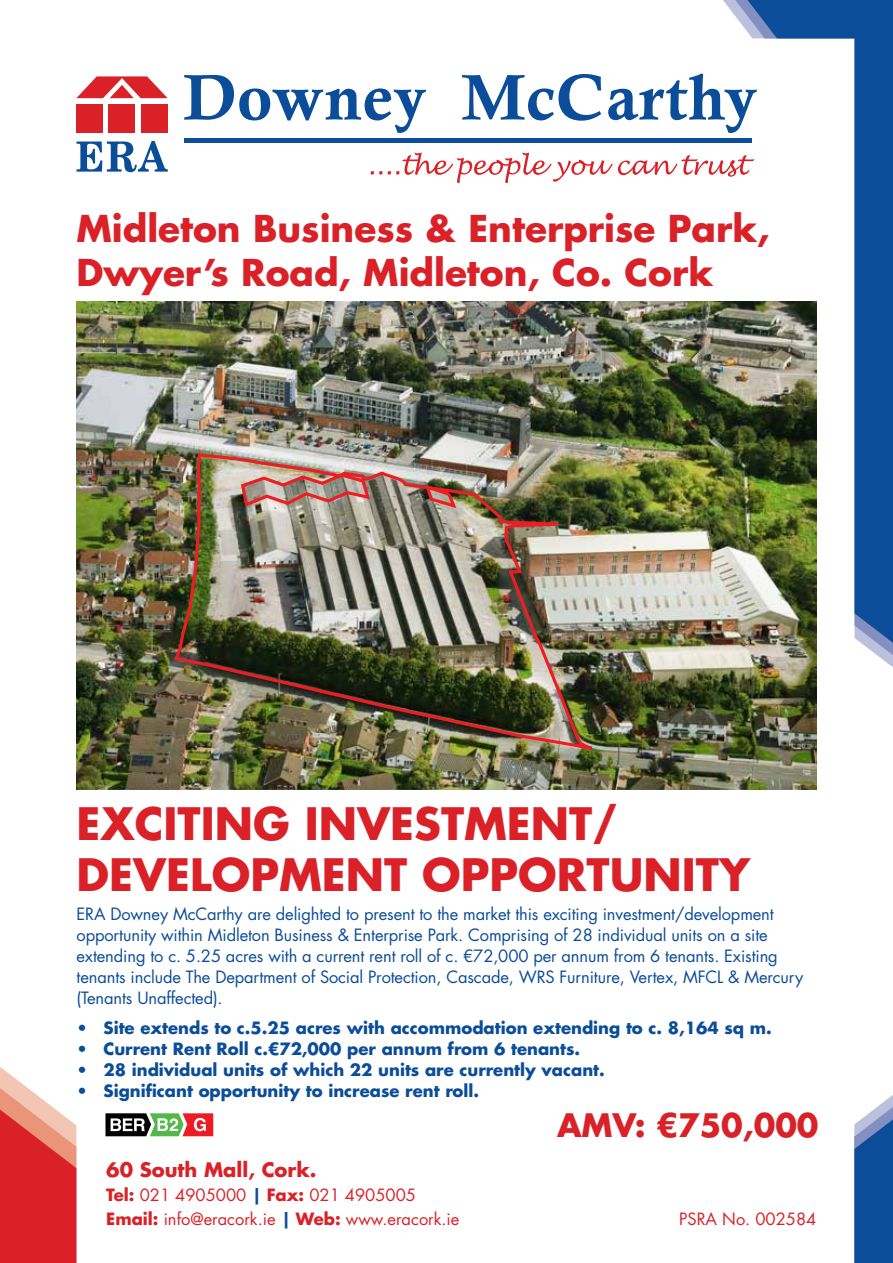
<style>
.page{position:relative;width:893px;height:1263px;background:#fff}
.page>*{position:absolute;margin:0;border:0;box-sizing:border-box;transform-origin:0 0}
.t1{font:700 43.5px/51px "Futura Std";color:#da2128}
.t2{font:700 36px/43.5px "Futura Std";color:#da2128}
.t3{font:700 31.5px "Futura Std";color:#da2128}
.t4{font:700 19.5px "Futura Std";color:#da2128}
.t5{font:16.5px/21px "Futura Std";letter-spacing:-.01em;color:#0b4d98}
.t6{font:700 16.5px "Futura Std";color:#0b4d98}
.t7{font:16.5px/24px "Futura Std";color:#da2128}
.s1{font-weight:700}
.s2{font-weight:700;color:#0b4d98}
</style>
<div class="page">
<img style="left:77px;top:302px;width:739px;height:487px">
<img style="left:172px;top:451px;width:463px;height:301px">
<svg style="left:105px;top:1113px;width:109px;height:24px"></svg>
<svg style="left:105px;top:1113px;width:108px;height:23px"></svg>
<svg style="left:371px;top:171px;width:11px;height:4px"></svg>
<svg style="left:388px;top:152px;width:335px;height:31px"></svg>
<svg style="left:76px;top:141px;width:92px;height:31px"></svg>
<svg style="left:76px;top:76px;width:92px;height:22px"></svg>
<div style="left:76px;top:104px;width:27px;height:29px;background:#da2128"></div>
<div style="left:141px;top:104px;width:27px;height:29px;background:#da2128"></div>
<div style="left:108px;top:104px;width:27px;height:29px;background:#da2128"></div>
<svg style="left:184px;top:75px;width:242px;height:58px"></svg>
<svg style="left:462px;top:74px;width:139px;height:47px"></svg>
<svg style="left:608px;top:73px;width:115px;height:48px"></svg>
<div style="left:184px;top:138px;width:567px;height:5px;background:#0b4d98"></div>
<svg style="left:854px;top:1095px;width:39px;height:168px"></svg>
<svg style="left:0;top:1067px;width:76px;height:196px"></svg>
<img style="left:723px;top:0;width:170px;height:667px">
<img style="left:735px;top:0;width:158px;height:655px">
<svg style="left:747px;top:0;width:146px;height:643px"></svg>
<h2 class="t2" style="left:77px;top:207px;width:695px">Midleton Business &amp; Enterprise Park,<br>Dwyer’s Road, Midleton, Co. Cork</h2>
<h1 class="t1" style="left:77px;top:797px;width:675px">EXCITING INVESTMENT/<br>DEVELOPMENT OPPORTUNITY</h1>
<p class="t5" style="left:77px;top:904px;width:728px">ERA Downey McCarthy are delighted to present to the market this exciting investment/development opportunity within Midleton Business &amp; Enterprise Park. Comprising of 28 individual units on a site extending to c. 5.25 acres with a current rent roll of c. €72,000 per annum from 6 tenants. Existing tenants include The Department of Social Protection, Cascade, WRS Furniture, Vertex, MFCL &amp; Mercury (Tenants Unaffected).</p>
<p class="t6" style="left:77px;top:1016px;width:697px">• Site extends to c.5.25 acres with accommodation extending to c. 8,164 sq m.</p>
<p class="t6" style="left:77px;top:1037px;width:505px">• Current Rent Roll c.€72,000 per annum from 6 tenants.</p>
<p class="t6" style="left:77px;top:1058px;width:530px">• 28 individual units of which 22 units are currently vacant.</p>
<p class="t6" style="left:77px;top:1079px;width:404px">• Significant opportunity to increase rent roll.</p>
<p class="t4" style="left:106px;top:1156px;width:212px">60 South Mall, Cork.</p>
<p class="t7" style="left:106px;top:1183px;width:355px"><span class="s1">Tel:</span> 021 4905000 <span class="s2">|</span> <span class="s1">Fax:</span> 021 4905005<br><span class="s1">Email:</span> info@eracork.ie <span class="s2">|</span> <span class="s1">Web:</span> www.eracork.ie</p>
<h3 class="t3" style="left:557px;top:1104px;width:263px">AMV: €750,000</h3>
<p class="t7" style="left:679px;top:1207px;width:139px">PSRA No. 002584</p>
</div>
